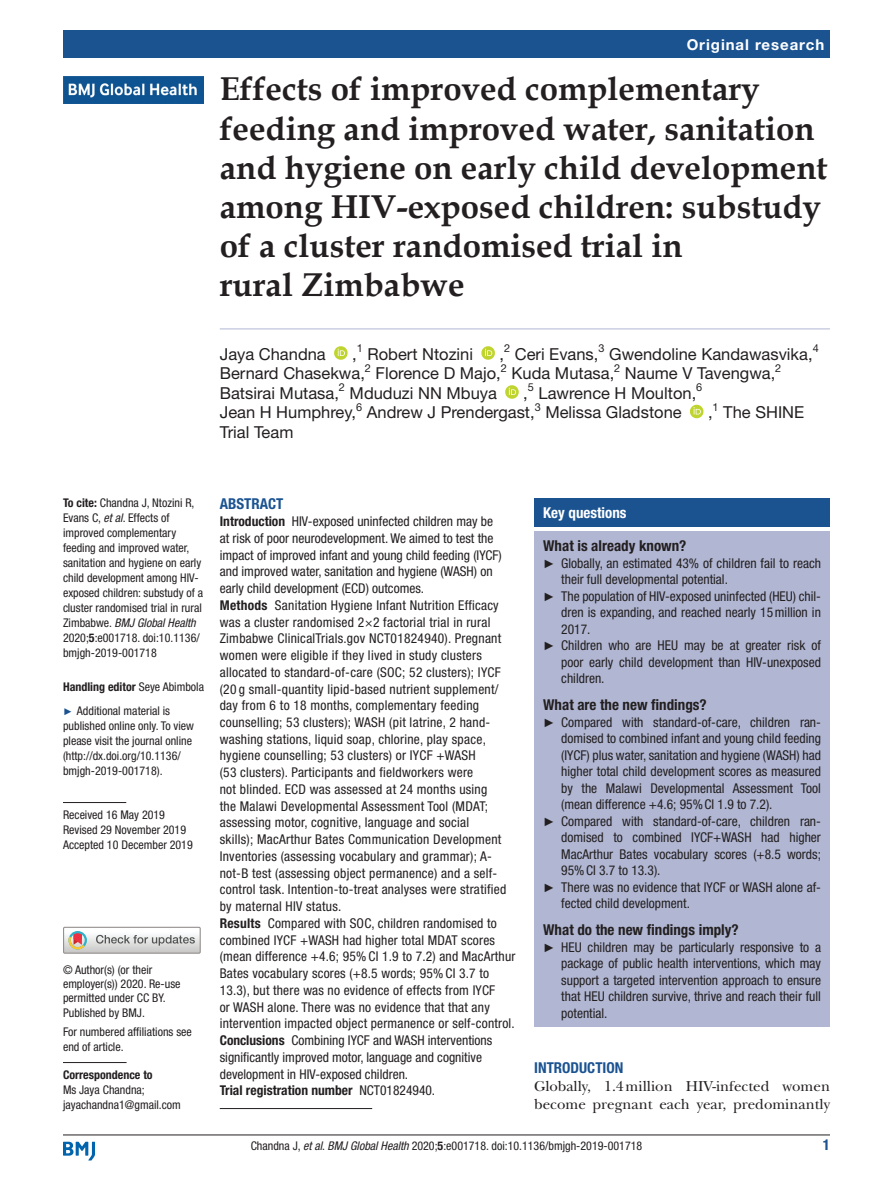
<style>
.page{position:relative;width:893px;height:1191px;background:#fff}
.page>*{position:absolute;margin:0;border:0;box-sizing:border-box;transform-origin:0 0}
.t1{font:700 33px/39px "Book Antiqua";color:#231f20}
.t2{font:16.5px "Helvetica Neue LT Std";color:#231f20}
.t3{font:15px/18px "New Baskerville";color:#231f20}
.t4{font:700 condensed 15px "Helvetica Neue LT Std";color:#231f20}
.t5{font:700 condensed 15px "Helvetica Neue LT Std";color:#1b5391}
.t6{font:700 15px "Helvetica Neue LT Std";letter-spacing:.065em;color:#fff}
.t7{font:700 condensed 15px "Helvetica Neue LT Std";color:#fff}
.t8{font:condensed 13.5px/16.8px "Helvetica Neue LT Std";letter-spacing:.015em;color:#231f20}
.t9{font:condensed 12px/15px "Helvetica Neue LT Std";color:#231f20}
.t10{font:700 condensed 12px "Helvetica Neue LT Std";color:#231f20}
.t11{font:10.95px "Helvetica Neue LT Std";color:#231f20}
.s1{font-weight:700}
.s2{font-style:italic}
.s3{font-family:"Arial";font-stretch:normal;font-size:9.75px;color:#1b5391}
.s4{font-family:"Arial";font-stretch:normal;font-size:12px}
</style>
<div class="page">
<hr style="left:63px;top:1134px;width:767px;height:1px;background:#231f20">
<svg style="left:63px;top:1141px;width:32px;height:19px"></svg>
<div style="left:63px;top:926px;width:138px;height:27px;border:1px solid #969090"></div>
<svg style="left:64px;top:927px;width:136px;height:26px"></svg>
<hr style="left:220px;top:328px;width:610px;height:1px;background:#b1b7d3">
<svg style="left:334px;top:346px;width:14px;height:14px"></svg>
<svg style="left:481px;top:346px;width:14px;height:14px"></svg>
<svg style="left:505px;top:385px;width:14px;height:14px"></svg>
<svg style="left:690px;top:405px;width:13px;height:13px"></svg>
<div style="left:63px;top:31px;width:767px;height:27px;background:#1b5391"></div>
<hr style="left:63px;top:802px;width:63px;height:1px;background:#231f20">
<hr style="left:63px;top:1062px;width:64px;height:1px;background:#231f20">
<img style="left:63px;top:77px;width:141px;height:27px">
<hr style="left:220px;top:1108px;width:152px;height:1px;background:#231f20">
<div style="left:534px;top:498px;width:296px;height:29px;background:#1b5391"></div>
<div style="left:534px;top:531px;width:296px;height:495px;background:#b1b7d3"></div>
<p class="t6" style="left:687px;top:35px;width:139px">Original research</p>
<h1 class="t1" style="left:220px;top:70px;width:609px">Effects of improved complementary feeding and improved water, sanitation and hygiene on early child development among HIV-exposed children: substudy of a cluster randomised trial in<br>rural Zimbabwe</h1>
<p class="t11" style="left:357px;top:342px;width:8px">1</p>
<p class="t2" style="left:367px;top:344px;width:107px">Robert Ntozini</p>
<p class="t11" style="left:504px;top:342px;width:8px">2</p>
<p class="t2" style="left:515px;top:344px;width:85px">Ceri Evans,</p>
<p class="t11" style="left:598px;top:342px;width:8px">3</p>
<p class="t2" style="left:609px;top:344px;width:205px">Gwendoline Kandawasvika,</p>
<p class="t11" style="left:813px;top:342px;width:8px">4</p>
<p class="t2" style="left:220px;top:344px;width:108px">Jaya Chandna</p>
<p class="t2" style="left:352px;top:344px;width:6px">,</p>
<p class="t2" style="left:499px;top:344px;width:6px">,</p>
<p class="t2" style="left:220px;top:363px;width:147px">Bernard Chasekwa,</p>
<p class="t11" style="left:365px;top:361px;width:8px">2</p>
<p class="t2" style="left:376px;top:363px;width:127px">Florence D Majo,</p>
<p class="t11" style="left:501px;top:361px;width:8px">2</p>
<p class="t2" style="left:512px;top:363px;width:104px">Kuda Mutasa,</p>
<p class="t11" style="left:614px;top:361px;width:8px">2</p>
<p class="t2" style="left:625px;top:363px;width:152px">Naume V Tavengwa,</p>
<p class="t11" style="left:775px;top:361px;width:8px">2</p>
<p class="t2" style="left:220px;top:383px;width:121px">Batsirai Mutasa,</p>
<p class="t11" style="left:339px;top:381px;width:8px">2</p>
<p class="t2" style="left:350px;top:383px;width:149px">Mduduzi NN Mbuya</p>
<p class="t2" style="left:523px;top:383px;width:6px">,</p>
<p class="t11" style="left:528px;top:381px;width:8px">5</p>
<p class="t2" style="left:539px;top:383px;width:159px">Lawrence H Moulton,</p>
<p class="t11" style="left:696px;top:381px;width:8px">6</p>
<p class="t2" style="left:220px;top:402px;width:138px">Jean H Humphrey,</p>
<p class="t11" style="left:356px;top:400px;width:8px">6</p>
<p class="t2" style="left:367px;top:402px;width:169px">Andrew J Prendergast,</p>
<p class="t11" style="left:535px;top:400px;width:8px">3</p>
<p class="t2" style="left:545px;top:402px;width:138px">Melissa Gladstone</p>
<p class="t11" style="left:713px;top:400px;width:8px">1</p>
<p class="t2" style="left:723px;top:402px;width:82px">The SHINE</p>
<p class="t2" style="left:708px;top:402px;width:6px">,</p>
<p class="t2" style="left:220px;top:422px;width:75px">Trial Team</p>
<p class="t9" style="left:63px;top:495px;width:142px"><span class="s1">To cite:</span> Chandna J, Ntozini R,<br>Evans C, <span class="s2">et al</span>. Effects of improved complementary feeding and improved water, sanitation and hygiene on early child development among HIV&shy;exposed children: substudy of a cluster randomised trial in rural<br>Zimbabwe. <span class="s2">BMJ Global Health<br></span>2020;<span class="s1">5</span>:e001718. doi:10.1136/ bmjgh-2019-001718</p>
<p class="t9" style="left:63px;top:675px;width:143px;line-height:24px"><span class="s1">Handling editor</span> Seye Abimbola <span class="s3">►</span> Additional material is</p>
<p class="t9" style="left:63px;top:718px;width:133px">published online only. To view please visit the journal online (http://dx.doi.org/10.1136/ bmjgh-2019-001718).</p>
<p class="t9" style="left:63px;top:807px;width:131px">Received 16 May 2019<br>Revised 29 November 2019<br>Accepted 10 December 2019</p>
<p class="t9" style="left:63px;top:962px;width:119px;line-height:14.4px">© Author(s) (or their employer(s)) 2020. Re-use permitted under CC BY.<br>Published by BMJ.</p>
<p class="t9" style="left:63px;top:1024px;width:130px">For numbered affiliations see end of article.</p>
<p class="t10" style="left:63px;top:1067px;width:91px">Correspondence to</p>
<p class="t9" style="left:63px;top:1082px;width:119px">Ms Jaya Chandna; jayachandna1@gmail.com</p>
<p class="t5" style="left:220px;top:495px;width:49px">Abstract</p>
<p class="t8" style="left:220px;top:513px;width:297px"><span class="s1">Introduction</span> HIV-exposed uninfected children may be<br>at risk of poor neurodevelopment. We aimed to test the impact of improved infant and young child feeding (IYCF) and improved water, sanitation and hygiene (WASH) on early child development (ECD) outcomes.<br><span class="s1">Methods</span> Sanitation Hygiene Infant Nutrition Efficacy was a cluster randomised 2×2 factorial trial in rural Zimbabwe ClinicalTrials.gov NCT01824940). Pregnant women were eligible if they lived in study clusters allocated to standard-of-care (SOC; 52 clusters); IYCF (20 g small-quantity lipid-based nutrient supplement/ day from 6 to 18 months, complementary feeding counselling; 53 clusters); WASH (pit latrine, 2 hand&shy;washing stations, liquid soap, chlorine, play space, hygiene counselling; 53 clusters) or IYCF +WASH<br>(53 clusters). Participants and fieldworkers were<br>not blinded. ECD was assessed at 24 months using<br>the Malawi Developmental Assessment Tool (MDAT; assessing motor, cognitive, language and social<br>skills); MacArthur Bates Communication Development Inventories (assessing vocabulary and grammar); A&shy;not-B test (assessing object permanence) and a self&shy;control task. Intention-to-treat analyses were stratified by maternal HIV status.<br><span class="s1">Results</span> Compared with SOC, children randomised to combined IYCF +WASH had higher total MDAT scores (mean difference +4.6; 95% CI 1.9 to 7.2) and MacArthur Bates vocabulary scores (+8.5 words; 95% CI 3.7 to 13.3), but there was no evidence of effects from IYCF<br>or WASH alone. There was no evidence that that any intervention impacted object permanence or self-control.<br><span class="s1">Conclusions</span> Combining IYCF and WASH interventions significantly improved motor, language and cognitive development in HIV-exposed children.<br><span class="s1">Trial registration number</span> NCT01824940.</p>
<p class="t7" style="left:543px;top:504px;width:85px">Key questions</p>
<p class="t4" style="left:543px;top:536px;width:145px">What is already known?</p>
<p class="t8" style="left:543px;top:554px;width:279px"><span class="s4">►</span> Globally, an estimated 43% of children fail to reach</p>
<p class="t8" style="left:561px;top:571px;width:168px">their full developmental potential.</p>
<p class="t8" style="left:543px;top:587px;width:279px"><span class="s4">►</span> The population of HIV-exposed uninfected (HEU) chil-</p>
<p class="t8" style="left:561px;top:604px;width:261px">dren is expanding, and reached nearly 15million in</p>
<p class="t8" style="left:561px;top:620px;width:31px">2017.</p>
<p class="t8" style="left:543px;top:637px;width:279px"><span class="s4">►</span> Children who are HEU may be at greater risk of</p>
<p class="t8" style="left:561px;top:653px;width:261px">poor early child development than HIV-unexposed</p>
<p class="t8" style="left:561px;top:670px;width:45px">children.</p>
<p class="t4" style="left:543px;top:695px;width:165px">What are the new findings?</p>
<p class="t8" style="left:543px;top:713px;width:279px"><span class="s4">►</span> Compared with standard-of-care, children ran-</p>
<p class="t8" style="left:561px;top:730px;width:261px">domised to combined infant and young child feeding</p>
<p class="t8" style="left:561px;top:746px;width:261px">(IYCF) plus water, sanitation and hygiene (WASH) had</p>
<p class="t8" style="left:561px;top:763px;width:261px">higher total child development scores as measured</p>
<p class="t8" style="left:561px;top:779px;width:261px">by the Malawi Developmental Assessment Tool</p>
<p class="t8" style="left:561px;top:796px;width:213px">(mean difference +4.6; 95%CI 1.9 to 7.2).</p>
<p class="t8" style="left:543px;top:812px;width:279px"><span class="s4">►</span> Compared with standard-of-care, children ran-</p>
<p class="t8" style="left:561px;top:829px;width:261px">domised to combined IYCF+WASH had higher</p>
<p class="t8" style="left:561px;top:845px;width:261px">MacArthur Bates vocabulary scores (+8.5 words;</p>
<p class="t8" style="left:561px;top:862px;width:101px">95%CI 3.7 to 13.3).</p>
<p class="t8" style="left:543px;top:878px;width:279px"><span class="s4">►</span> There was no evidence that IYCF or WASH alone af-</p>
<p class="t8" style="left:561px;top:895px;width:130px">fected child development.</p>
<p class="t4" style="left:543px;top:920px;width:197px">What do the new findings imply?</p>
<p class="t8" style="left:561px;top:938px;width:261px;text-align:justify;text-indent:-18px"><span class="s4">►</span> HEU children may be particularly responsive to a package of public health interventions, which may support a targeted intervention approach to ensure that HEU children survive, thrive and reach their full potential.</p>
<p class="t5" style="left:534px;top:1059px;width:91px">Introduction</p>
<p class="t3" style="left:534px;top:1077px;width:297px">Globally, 1.4million HIV-infected women become pregnant each year, predominantly</p>
<p class="t9" style="left:251px;top:1137px;width:393px">Chandna J, <span class="s2">et al</span>. <span class="s2">BMJ Global Health</span> 2020;<span class="s1">5</span>:e001718. doi:10.1136/bmjgh-2019-001718</p>
<p class="t5" style="left:823px;top:1135px;width:9px">1</p>
</div>
